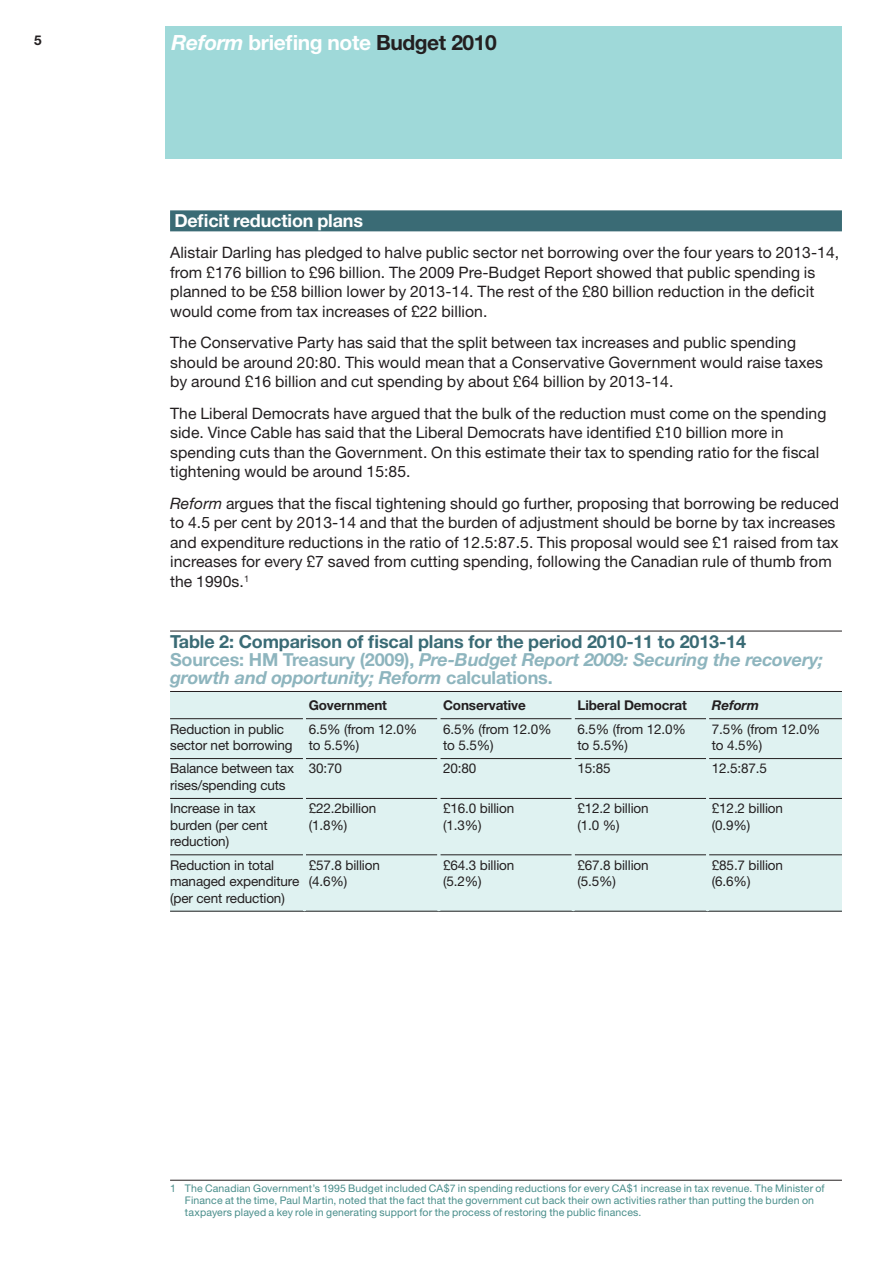
<style>
.page{position:relative;width:893px;height:1263px;background:#fff}
.page>*{position:absolute;margin:0;border:0;box-sizing:border-box;transform-origin:0 0}
.t1{font:700 21px "Helvetica Neue";letter-spacing:-.02em;color:#fff}
.t2{font:italic 700 18px/18px "Helvetica Neue";letter-spacing:-.01em;color:#8eb5be}
.t3{font:700 18px "Helvetica Neue";letter-spacing:-.01em;color:#fff}
.t4{font:15.75px/19.5px "Helvetica Neue";letter-spacing:.005em;color:#231f20}
.t5{font:13.5px/16.5px "Helvetica Neue";letter-spacing:-.01em;color:#231f20}
.t6{font:700 13.5px "Helvetica Neue";letter-spacing:-.01em;color:#231f20}
.t7{font:italic 700 13.5px "Helvetica Neue";letter-spacing:-.01em;color:#231f20}
.t8{font:10.5px/12px "Helvetica Neue";letter-spacing:.01em;color:#498e8b}
.s1{font-style:italic}
.s2{color:#231f20}
.s3{font-style:normal;color:#3a6b75}
.s4{font-style:normal}
</style>
<div class="page">
<div style="left:166px;top:27px;width:676px;height:132px;background:#9fd9d9"></div>
<div style="left:170px;top:691px;width:672px;height:220px;background:#dff2f1"></div>
<div style="left:170px;top:210px;width:672px;height:21px;background:#3a6b75"></div>
<hr style="left:170px;top:631px;width:672px;height:1px;background:#231f20">
<hr style="left:170px;top:691px;width:672px;height:1px;background:#231f20">
<hr style="left:170px;top:718px;width:133px;height:1px;background:#231f20">
<hr style="left:306px;top:718px;width:131px;height:1px;background:#231f20">
<hr style="left:440px;top:718px;width:132px;height:1px;background:#231f20">
<hr style="left:575px;top:718px;width:131px;height:1px;background:#231f20">
<hr style="left:709px;top:718px;width:133px;height:1px;background:#231f20">
<hr style="left:170px;top:758px;width:133px;height:1px;background:#231f20">
<hr style="left:306px;top:758px;width:131px;height:1px;background:#231f20">
<hr style="left:440px;top:758px;width:132px;height:1px;background:#231f20">
<hr style="left:575px;top:758px;width:131px;height:1px;background:#231f20">
<hr style="left:709px;top:758px;width:133px;height:1px;background:#231f20">
<hr style="left:170px;top:798px;width:133px;height:1px;background:#231f20">
<hr style="left:306px;top:798px;width:131px;height:1px;background:#231f20">
<hr style="left:440px;top:798px;width:132px;height:1px;background:#231f20">
<hr style="left:575px;top:798px;width:131px;height:1px;background:#231f20">
<hr style="left:709px;top:798px;width:133px;height:1px;background:#231f20">
<hr style="left:170px;top:854px;width:133px;height:1px;background:#231f20">
<hr style="left:306px;top:854px;width:131px;height:1px;background:#231f20">
<hr style="left:440px;top:854px;width:132px;height:1px;background:#231f20">
<hr style="left:575px;top:854px;width:131px;height:1px;background:#231f20">
<hr style="left:709px;top:854px;width:133px;height:1px;background:#231f20">
<hr style="left:170px;top:911px;width:134px;height:1px;background:#231f20">
<hr style="left:304px;top:911px;width:135px;height:1px;background:#231f20">
<hr style="left:439px;top:911px;width:134px;height:1px;background:#231f20">
<hr style="left:573px;top:911px;width:135px;height:1px;background:#231f20">
<hr style="left:708px;top:911px;width:134px;height:1px;background:#231f20">
<hr style="left:170px;top:1180px;width:672px;height:1px;background:#231f20">
<p class="t6" style="left:34px;top:31px;width:9px">5</p>
<h1 class="t1" style="left:171px;top:30px;width:327px"><span class="s1">Reform</span> briefing note <span class="s2">Budget 2010</span></h1>
<p class="t3" style="left:174px;top:209px;width:190px">Deficit reduction plans</p>
<p class="t4" style="left:170px;top:243px;width:671px">Alistair Darling has pledged to halve public sector net borrowing over the four years to 2013-14, from £176 billion to £96 billion. The 2009 Pre-Budget Report showed that public spending is planned to be £58 billion lower by 2013-14. The rest of the £80 billion reduction in the deficit would come from tax increases of £22 billion.</p>
<p class="t4" style="left:170px;top:333px;width:654px">The Conservative Party has said that the split between tax increases and public spending should be around 20:80. This would mean that a Conservative Government would raise taxes by around £16 billion and cut spending by about £64 billion by 2013-14.</p>
<p class="t4" style="left:170px;top:403px;width:658px">The Liberal Democrats have argued that the bulk of the reduction must come on the spending side. Vince Cable has said that the Liberal Democrats have identified £10 billion more in spending cuts than the Government. On this estimate their tax to spending ratio for the fiscal tightening would be around 15:85.</p>
<p class="t4" style="left:170px;top:493px;width:671px"><span class="s1">Reform</span> argues that the fiscal tightening should go further, proposing that borrowing be reduced to 4.5 per cent by 2013-14 and that the burden of adjustment should be borne by tax increases and expenditure reductions in the ratio of 12.5:87.5. This proposal would see £1 raised from tax increases for every £7 saved from cutting spending, following the Canadian rule of thumb from the 1990s.<sup>1</sup></p>
<p class="t2" style="left:170px;top:632px;width:655px"><span class="s3">Table 2: Comparison of fiscal plans for the period 2010-11 to 2013-14<br></span><span class="s4">Sources: HM Treasury (2009),</span> Pre-Budget Report 2009: Securing the recovery; growth and opportunity; Reform <span class="s4">calculations.</span></p>
<p class="t6" style="left:309px;top:697px;width:80px">Government</p>
<p class="t6" style="left:443px;top:697px;width:84px">Conservative</p>
<p class="t6" style="left:577px;top:697px;width:111px">Liberal Democrat</p>
<p class="t7" style="left:712px;top:697px;width:49px">Reform</p>
<p class="t5" style="left:170px;top:720px;width:124px">Reduction in public sector net borrowing</p>
<p class="t5" style="left:309px;top:720px;width:110px">6.5% (from 12.0% to 5.5%)</p>
<p class="t5" style="left:443px;top:720px;width:110px">6.5% (from 12.0% to 5.5%)</p>
<p class="t5" style="left:577px;top:720px;width:110px">6.5% (from 12.0% to 5.5%)</p>
<p class="t5" style="left:712px;top:720px;width:110px">7.5% (from 12.0% to 4.5%)</p>
<p class="t5" style="left:170px;top:760px;width:126px">Balance between tax rises/spending cuts</p>
<p class="t5" style="left:309px;top:760px;width:35px">30:70</p>
<p class="t5" style="left:443px;top:760px;width:35px">20:80</p>
<p class="t5" style="left:577px;top:760px;width:35px">15:85</p>
<p class="t5" style="left:712px;top:760px;width:57px">12.5:87.5</p>
<p class="t5" style="left:170px;top:800px;width:99px">Increase in tax burden (per cent reduction)</p>
<p class="t5" style="left:309px;top:800px;width:69px">£22.2billion (1.8%)</p>
<p class="t5" style="left:443px;top:800px;width:73px">£16.0 billion (1.3%)</p>
<p class="t5" style="left:577px;top:800px;width:73px">£12.2 billion (1.0 %)</p>
<p class="t5" style="left:712px;top:800px;width:73px">£12.2 billion (0.9%)</p>
<p class="t5" style="left:170px;top:856px;width:131px">Reduction in total managed expenditure (per cent reduction)</p>
<p class="t5" style="left:309px;top:856px;width:73px">£57.8 billion (4.6%)</p>
<p class="t5" style="left:443px;top:856px;width:73px">£64.3 billion (5.2%)</p>
<p class="t5" style="left:577px;top:856px;width:73px">£67.8 billion (5.5%)</p>
<p class="t5" style="left:712px;top:856px;width:73px">£85.7 billion (6.6%)</p>
<p class="t8" style="left:185px;top:1182px;width:641px;text-indent:-15px">1 The Canadian Government’s 1995 Budget included CA$7 in spending reductions for every CA$1 increase in tax revenue. The Minister of<br>Finance at the time, Paul Martin, noted that the fact that the government cut back their own activities rather than putting the burden on taxpayers played a key role in generating support for the process of restoring the public finances.</p>
</div>
